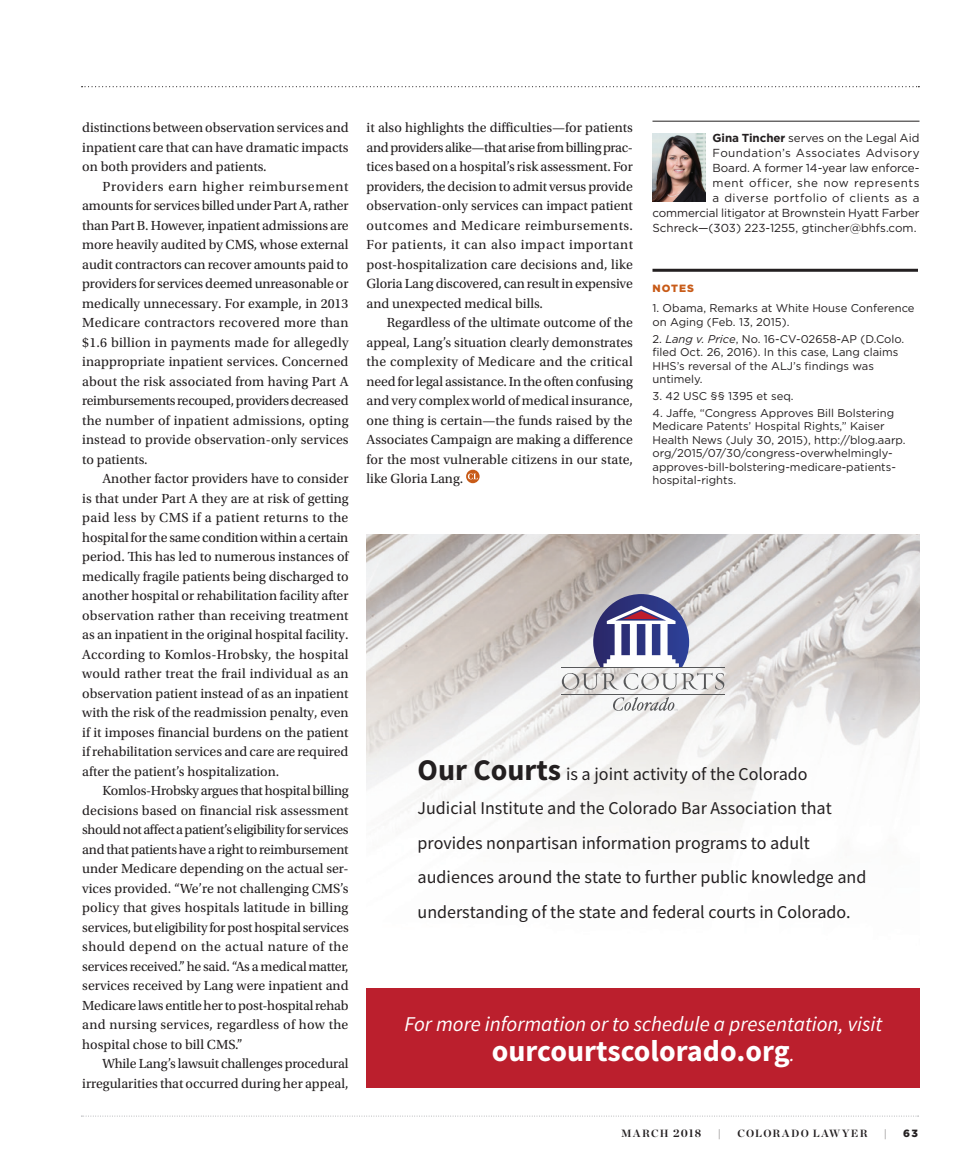
<style>
.page{position:relative;width:972px;height:1175px;background:#fff}
.page>*{position:absolute;margin:0;border:0;box-sizing:border-box;transform-origin:0 0}
.t1{font:700 30px "Source Sans Pro";color:#fff}
.t2{font:700 30px "Source Sans Pro";color:#231f20}
.t3{font:italic 21px "Source Sans Pro";color:#fff}
.t4{font:18px/34.5px "Source Sans Pro";color:#231f20}
.Body_Text{font:13.8px/19.5px "Utopia Std";color:#231f20;text-align:justify}
.AuthorBio_Text{font:11.7px/15px "Gotham";color:#231f20;text-align:right}
.Notes_Text{font:11.25px/13.5px "Gotham";color:#231f20}
.t5{font:700 10.5px "Chronicle Display";letter-spacing:.12em;color:#231f20}
.Notes_Header{font:900 10.5px "Gotham";letter-spacing:.1em;color:#c85b18}
.t6{font:900 10.5px "Gotham";color:#231f20}
.s1{font-weight:700}
.s2{font-style:italic}
.s3{font-weight:400;font-style:italic;font-size:21px}
.s4{font-size:11.25px}
</style>
<div class="page">
<svg style="left:81px;top:1115px;width:838px;height:1px"></svg>
<svg style="left:82px;top:86px;width:837px;height:1px"></svg>
<hr style="left:652px;top:269px;width:266px;height:3px;background:#231f20">
<hr style="left:652px;top:121px;width:268px;height:1px;background:#231f20">
<img style="left:652px;top:133px;width:54px;height:69px">
<svg style="left:466px;top:470px;width:14px;height:13px"></svg>
<svg style="left:468px;top:473px;width:10px;height:6px"></svg>
<img style="left:367px;top:534px;width:553px;height:293px">
<hr style="left:561px;top:667px;width:164px;height:1px;background:#57585a">
<hr style="left:561px;top:693px;width:164px;height:1px;background:#57585a">
<svg style="left:562px;top:594px;width:162px;height:95px"></svg>
<svg style="left:613px;top:697px;width:65px;height:13px"></svg>
<div style="left:367px;top:988px;width:553px;height:100px;background:#bb1f2d"></div>
<p class="Body_Text" style="left:82px;top:118px;width:268px">distinctions between observation services and inpatient care that can have dramatic impacts on both providers and patients.</p>
<p class="Body_Text" style="left:82px;top:177px;width:268px;text-indent:20px">Providers earn higher reimbursement amounts for services billed under Part A, rather than Part B. However, inpatient admissions are more heavily audited by CMS, whose external audit contractors can recover amounts paid to providers for services deemed unreasonable or medically unnecessary. For example, in 2013<br>Medicare contractors recovered more than $1.6 billion in payments made for allegedly inappropriate inpatient services. Concerned about the risk associated from having Part A reimbursements recouped, providers decreased the number of inpatient admissions, opting instead to provide observation-only services to patients.</p>
<p class="Body_Text" style="left:82px;top:469px;width:268px;text-indent:20px">Another factor providers have to consider is that under Part A they are at risk of getting paid less by CMS if a patient returns to the hospital for the same condition within a certain period. This has led to numerous instances of medically fragile patients being discharged to another hospital or rehabilitation facility after observation rather than receiving treatment as an inpatient in the original hospital facility.<br>According to Komlos-Hrobsky, the hospital would rather treat the frail individual as an observation patient instead of as an inpatient with the risk of the readmission penalty, even if it imposes financial burdens on the patient if rehabilitation services and care are required after the patient’s hospitalization.</p>
<p class="Body_Text" style="left:82px;top:781px;width:268px;text-indent:20px">Komlos-Hrobsky argues that hospital billing decisions based on financial risk assessment should not affect a patient’s eligibility for services and that patients have a right to reimbursement under Medicare depending on the actual ser&shy;vices provided. “We’re not challenging CMS’s policy that gives hospitals latitude in billing services, but eligibility for post hospital services should depend on the actual nature of the services received.” he said. “As a medical matter, services received by Lang were inpatient and Medicare laws entitle her to post-hospital rehab and nursing services, regardless of how the hospital chose to bill CMS.”</p>
<p class="Body_Text" style="left:82px;top:1054px;width:268px;text-align:right">While Lang’s lawsuit challenges procedural irregularities that occurred during her appeal,</p>
<p class="Body_Text" style="left:367px;top:118px;width:268px">it also highlights the difficulties—for patients and providers alike—that arise from billing prac&shy;tices based on a hospital’s risk assessment. For providers, the decision to admit versus provide observation-only services can impact patient outcomes and Medicare reimbursements.<br>For patients, it can also impact important post-hospitalization care decisions and, like Gloria Lang discovered, can result in expensive and unexpected medical bills.</p>
<p class="Body_Text" style="left:367px;top:313px;width:268px;text-indent:20px">Regardless of the ultimate outcome of the appeal, Lang’s situation clearly demonstrates the complexity of Medicare and the critical need for legal assistance. In the often confusing and very complex world of medical insurance, one thing is certain—the funds raised by the Associates Campaign are making a difference for the most vulnerable citizens in our state, like Gloria Lang.</p>
<p class="AuthorBio_Text" style="left:652px;top:130px;width:269px"><span class="s1">Gina Tincher</span> serves on the Legal Aid Foundation’s Associates Advisory<br>Board. A former 14-year law enforce-<br>ment officer, she now represents<br>a diverse portfolio of clients as a commercial litigator at Brownstein Hyatt Farber Schreck—(303) 223-1255, gtincher@bhfs.com.</p>
<p class="Notes_Header" style="left:652px;top:281px;width:43px">NOTES</p>
<p class="Notes_Text" style="left:652px;top:301px;width:264px">1. Obama, Remarks at White House Conference on Aging (Feb. 13, 2015).</p>
<p class="Notes_Text" style="left:652px;top:331px;width:253px">2. <span class="s2">Lang v. Price</span>, No. 16-CV-02658-AP (D.Colo. filed Oct. 26, 2016). In this case, Lang claims HHS’s reversal of the ALJ’s findings was untimely.</p>
<p class="Notes_Text" style="left:652px;top:389px;width:143px">3. 42 USC §§ 1395 et seq.</p>
<p class="Notes_Text" style="left:652px;top:405px;width:255px">4. Jaffe, “Congress Approves Bill Bolstering Medicare Patents’ Hospital Rights,” Kaiser Health News (July 30, 2015), http://blog.aarp. org/2015/07/30/congress-overwhelmingly&shy;approves-bill-bolstering-medicare-patients&shy;hospital-rights.</p>
<p class="t2" style="left:418px;top:750px;width:145px">Our Courts</p>
<p class="t4" style="left:418px;top:756px;width:450px;text-indent:148px">is a joint activity of the Colorado Judicial Institute and the Colorado Bar Association that provides nonpartisan information programs to adult audiences around the state to further public knowledge and understanding of the state and federal courts in Colorado.</p>
<p class="t3" style="left:404px;top:1011px;width:480px">For more information or to schedule a presentation, visit</p>
<p class="t1" style="left:492px;top:1032px;width:304px">ourcourtscolorado.org<span class="s3">.</span></p>
<p class="t5" style="left:621px;top:1125px;width:82px">MARCH <span class="s4">2018</span></p>
<p class="t5" style="left:718px;top:1125px;width:5px">|</p>
<p class="t5" style="left:737px;top:1125px;width:132px">COLORADO LAWYER</p>
<p class="t5" style="left:884px;top:1125px;width:5px">|</p>
<p class="t6" style="left:903px;top:1126px;width:16px">63</p>
</div>
